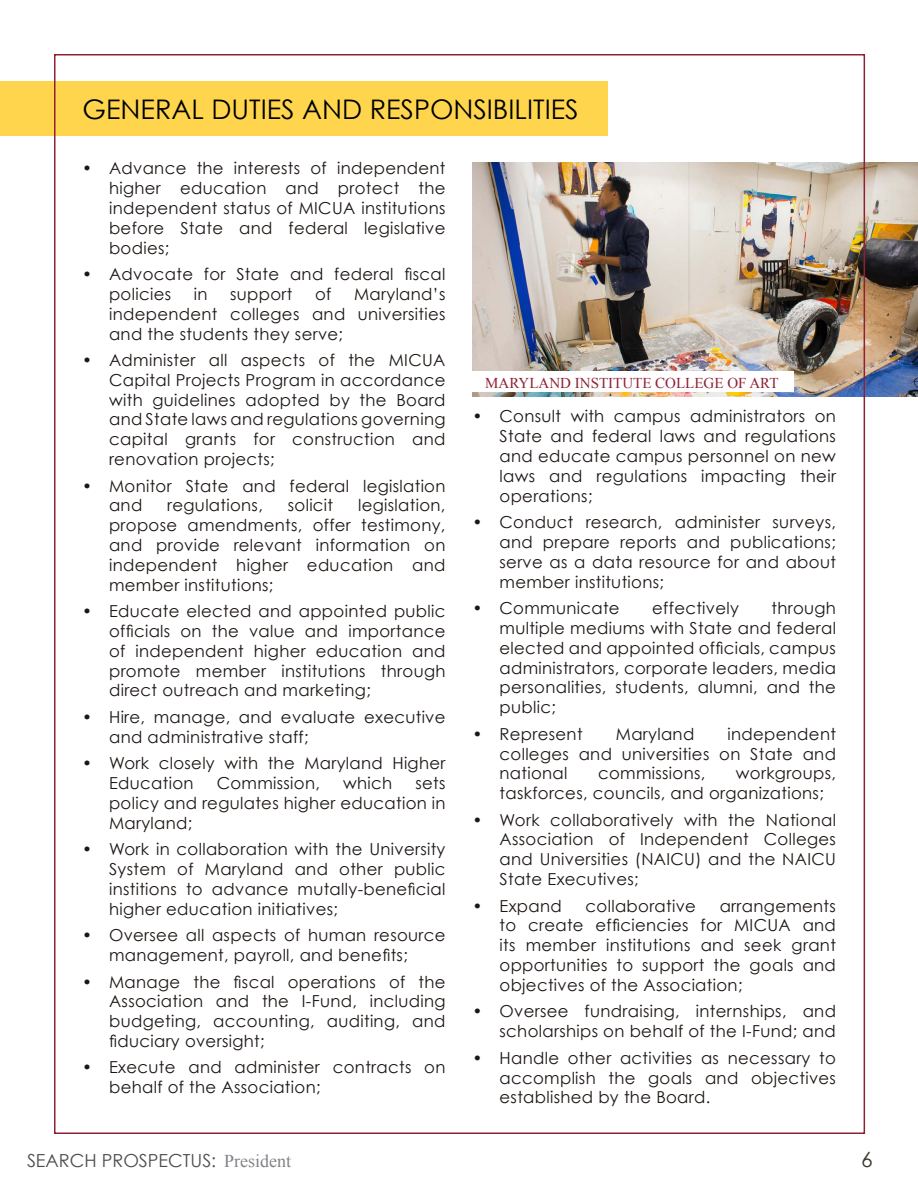
<style>
.page{position:relative;width:918px;height:1188px;background:#fff}
.page>*{position:absolute;margin:0;border:0;box-sizing:border-box;transform-origin:0 0}
.t1{font:27px "Century Gothic";color:#000}
.t2{font:21px "Century Gothic";color:#3d382e}
.t3{font:18px "Century Gothic";color:#4d4d4f}
.t4{font:16.5px/19.8px "Century Gothic";letter-spacing:.02em;color:#1d1714;text-align:justify}
.t5{font:15px "Times New Roman";color:#8e2134}
.s1{font-family:"Times New Roman";color:#818386}
</style>
<div class="page">
<img style="left:472px;top:162px;width:446px;height:235px">
<div style="left:472px;top:372px;width:322px;height:20px;background:#fff"></div>
<div style="left:0;top:81px;width:608px;height:55px;background:#fed54c"></div>
<h1 class="t1" style="left:83px;top:92px;width:498px">GENERAL DUTIES AND RESPONSIBILITIES</h1>
<p class="t4" style="left:109px;top:158px;width:338px;text-indent:-27px">• Advance the interests of independent higher education and protect the independent status of MICUA institutions before State and federal legislative bodies;</p>
<p class="t4" style="left:109px;top:264px;width:338px;text-indent:-27px">• Advocate for State and federal fiscal policies</p>
<p class="t4" style="left:194px;top:284px;width:15px">in</p>
<p class="t4" style="left:230px;top:284px;width:64px">support</p>
<p class="t4" style="left:315px;top:284px;width:18px">of</p>
<p class="t4" style="left:109px;top:284px;width:338px;text-indent:245px">Maryland’s independent colleges and universities and the students they serve;</p>
<p class="t4" style="left:109px;top:350px;width:338px;text-indent:-27px">• Administer all aspects of the MICUA Capital Projects Program in accordance with guidelines adopted by the Board and State laws and regulations governing capital grants for construction and renovation projects;</p>
<p class="t4" style="left:109px;top:476px;width:338px;text-indent:-27px">• Monitor State and federal legislation and</p>
<p class="t4" style="left:109px;top:495px;width:338px;text-indent:249px">legislation, propose amendments, offer testimony, and provide relevant information on independent higher education and member institutions;</p>
<p class="t4" style="left:109px;top:601px;width:338px;text-indent:-27px">• Educate elected and appointed public officials on the value and importance of independent higher education and promote member institutions through direct outreach and marketing;</p>
<p class="t4" style="left:109px;top:707px;width:338px;text-indent:-27px">• Hire, manage, and evaluate executive and administrative staff;</p>
<p class="t4" style="left:109px;top:753px;width:338px;text-indent:-27px">• Work closely with the Maryland Higher<br>Education</p>
<p class="t4" style="left:167px;top:495px;width:97px">regulations,</p>
<p class="t4" style="left:288px;top:495px;width:47px">solicit</p>
<p class="t4" style="left:217px;top:773px;width:105px">Commission,</p>
<p class="t4" style="left:343px;top:773px;width:51px">which</p>
<p class="t4" style="left:109px;top:773px;width:338px;text-indent:306px">sets policy and regulates higher education in Maryland;</p>
<p class="t4" style="left:109px;top:839px;width:338px;text-indent:-27px">• Work in collaboration with the University System of Maryland and other public institions to advance mutally-beneficial higher education initiatives;</p>
<p class="t4" style="left:109px;top:925px;width:338px;text-indent:-27px">• Oversee all aspects of human resource management, payroll, and benefits;</p>
<p class="t4" style="left:109px;top:971px;width:338px;text-indent:-27px">• Manage the fiscal operations of the Association and the I-Fund, including budgeting, accounting, auditing, and fiduciary oversight;</p>
<p class="t4" style="left:109px;top:1057px;width:338px;text-indent:-27px">• Execute and administer contracts on behalf of the Association;</p>
<p class="t5" style="left:485px;top:372px;width:295px">MARYLAND INSTITUTE COLLEGE OF ART</p>
<p class="t4" style="left:500px;top:406px;width:338px;text-indent:-27px">• Consult with campus administrators on State and federal laws and regulations and educate campus personnel on new laws and regulations impacting their operations;</p>
<p class="t4" style="left:500px;top:512px;width:338px;text-indent:-27px">• Conduct research, administer surveys, and prepare reports and publications; serve as a data resource for and about member institutions;</p>
<p class="t4" style="left:473px;top:598px;width:149px">• Communicate</p>
<p class="t4" style="left:652px;top:598px;width:88px">effectively</p>
<p class="t4" style="left:500px;top:598px;width:338px;text-indent:272px">through multiple mediums with State and federal elected and appointed officials, campus administrators, corporate leaders, media personalities, students, alumni, and the public;</p>
<p class="t4" style="left:473px;top:724px;width:112px">• Represent</p>
<p class="t4" style="left:616px;top:724px;width:80px">Maryland</p>
<p class="t4" style="left:500px;top:724px;width:338px;text-indent:228px">independent colleges and universities on State and national</p>
<p class="t4" style="left:598px;top:763px;width:109px">commissions,</p>
<p class="t4" style="left:500px;top:763px;width:338px;text-indent:236px">workgroups, taskforces, councils, and organizations;</p>
<p class="t4" style="left:500px;top:810px;width:338px;text-indent:-27px">• Work collaboratively with the National Association of Independent Colleges and Universities (NAICU) and the NAICU State Executives;</p>
<p class="t4" style="left:473px;top:896px;width:91px">• Expand</p>
<p class="t4" style="left:586px;top:896px;width:112px">collaborative</p>
<p class="t4" style="left:500px;top:896px;width:338px;text-indent:220px">arrangements to create efficiencies for MICUA and its member institutions and seek grant opportunities to support the goals and objectives of the Association;</p>
<p class="t4" style="left:473px;top:1001px;width:365px;text-align:right">• Oversee fundraising, internships, and scholarships on behalf of the I-Fund; and</p>
<p class="t4" style="left:500px;top:1048px;width:338px;text-indent:-27px">• Handle other activities as necessary to accomplish the goals and objectives established by the Board.</p>
<p class="t3" style="left:27px;top:1150px;width:266px">SEARCH PROSPECTUS: <span class="s1">President</span></p>
<p class="t2" style="left:861px;top:1147px;width:13px">6</p>
</div>
